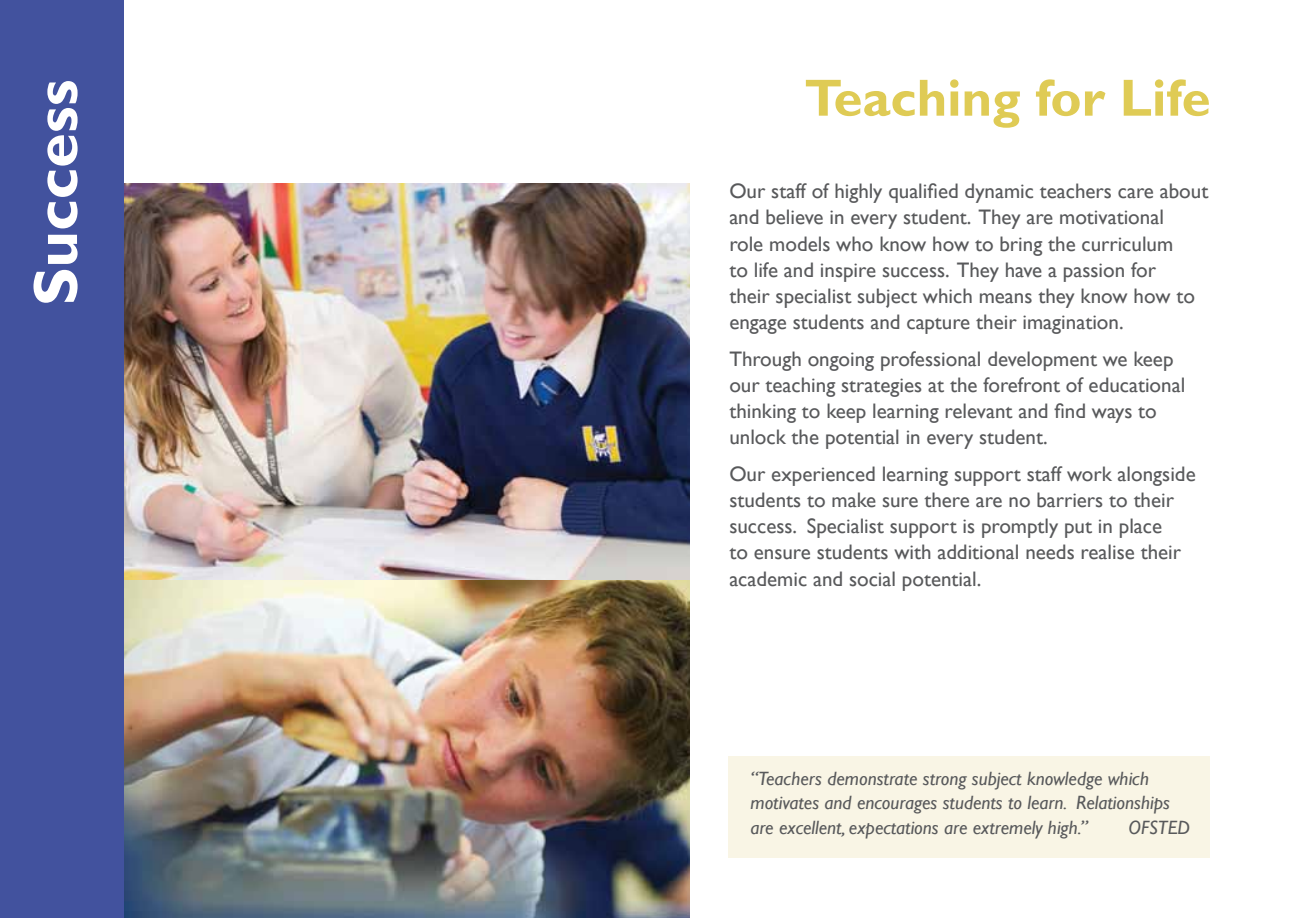
<style>
.page{position:relative;width:1290px;height:918px;background:#fff}
.page>*{position:absolute;margin:0;border:0;box-sizing:border-box;transform-origin:0 0}
.t1{font:700 63px "Gill Sans";color:#fff}
.t2{font:700 52.5px "Gill Sans";color:#dfcb55}
.t3{font:21px/26.2px "Gill Sans";color:#58595b}
.t4{font:italic 19.25px/24.5px "Gill Sans";color:#58595b}
</style>
<div class="page">
<div style="left:0;top:0;width:124px;height:918px;background:#42529e"></div>
<img style="left:124px;top:184px;width:566px;height:734px">
<div style="left:728px;top:756px;width:482px;height:102px;background:#f9f5e5"></div>
<h1 class="t1" style="left:18px;top:306px;width:228px;rotate:-90deg">Success</h1>
<h2 class="t2" style="left:804px;top:66px;width:408px">Teaching for Life</h2>
<p class="t3" style="left:729px;top:178px;width:480px">Our staff of highly qualified dynamic teachers care about and believe in every student. They are motivational<br>role models who know how to bring the curriculum<br>to life and inspire success. They have a passion for<br>their specialist subject which means they know how to engage students and capture their imagination.</p>
<p class="t3" style="left:729px;top:346px;width:457px">Through ongoing professional development we keep our teaching strategies at the forefront of educational thinking to keep learning relevant and find ways to unlock the potential in every student.</p>
<p class="t3" style="left:729px;top:461px;width:468px">Our experienced learning support staff work alongside students to make sure there are no barriers to their success. Specialist support is promptly put in place<br>to ensure students with additional needs realise their academic and social potential.</p>
<p class="t4" style="left:750px;top:766px;width:421px">“Teachers demonstrate strong subject knowledge which motivates and encourages students to learn. Relationships are excellent, expectations are extremely high.”</p>
<p class="t4" style="left:1128px;top:815px;width:63px">Ofsted</p>
</div>
